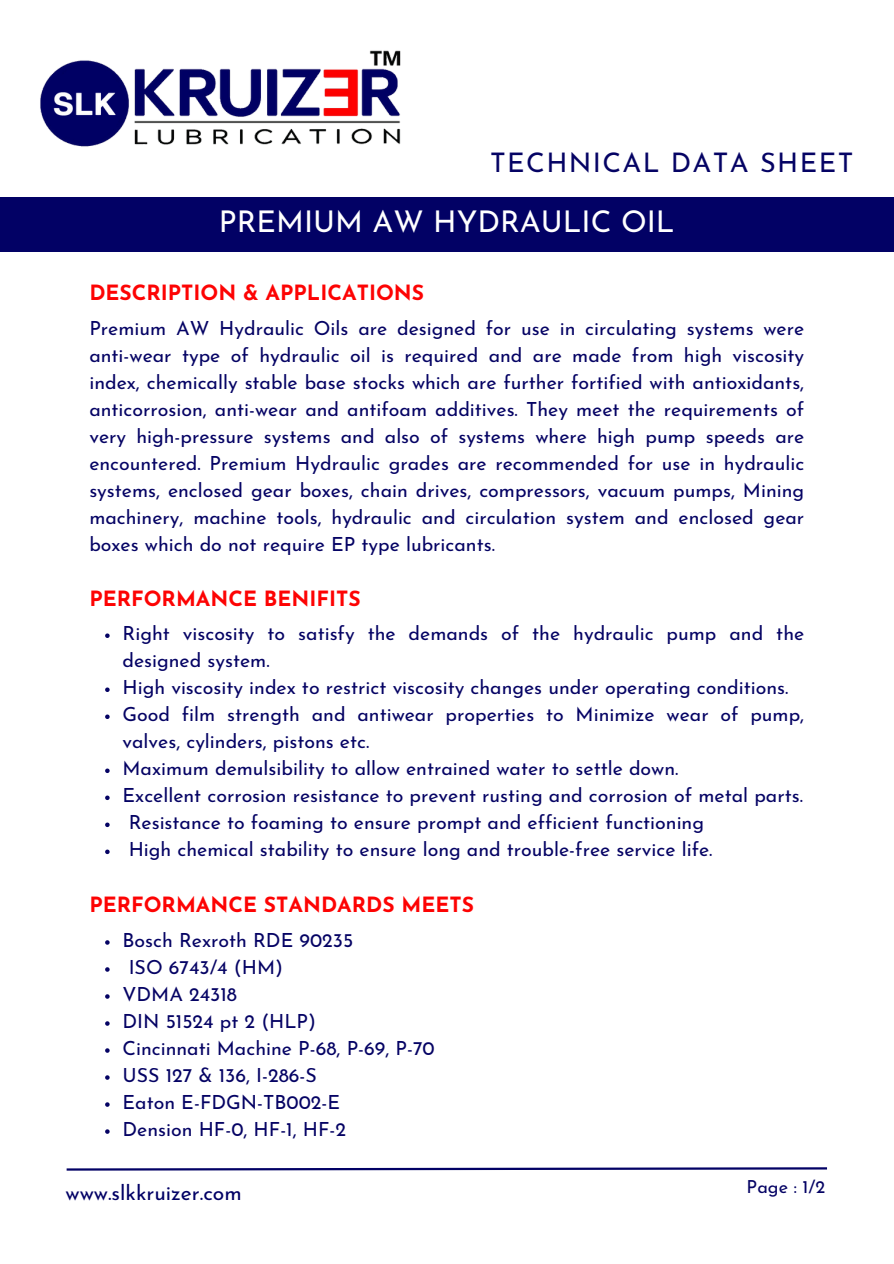
<style>
.page{position:relative;width:894px;height:1264px;background:#fff}
.page>*{position:absolute;margin:0;border:0;box-sizing:border-box;transform-origin:0 0}
.t1{font:30px "Josefin Sans";color:#fff}
.t2{font:27px "Josefin Sans";letter-spacing:.05em;color:#050364}
.t3{font:700 21px "Josefin Sans";color:#fd0303}
.t4{font:21px "Josefin Sans";color:#020165}
.t5{font:19.5px/27px "Josefin Sans";color:#050364}
.t6{font:18px "Josefin Sans";color:#050364}
</style>
<div class="page">
<div style="left:0;top:198px;width:893px;height:54px;background:#020165"></div>
<img style="left:40px;top:50px;width:361px;height:97px">
<svg style="left:105px;top:633px;width:5px;height:5px"></svg>
<svg style="left:105px;top:687px;width:5px;height:5px"></svg>
<svg style="left:105px;top:714px;width:5px;height:5px"></svg>
<svg style="left:105px;top:768px;width:5px;height:5px"></svg>
<svg style="left:105px;top:795px;width:5px;height:5px"></svg>
<svg style="left:105px;top:822px;width:5px;height:5px"></svg>
<svg style="left:105px;top:849px;width:5px;height:5px"></svg>
<svg style="left:66px;top:1167px;width:761px;height:4px"></svg>
<svg style="left:105px;top:940px;width:5px;height:4px"></svg>
<svg style="left:105px;top:967px;width:5px;height:4px"></svg>
<svg style="left:105px;top:994px;width:5px;height:4px"></svg>
<svg style="left:105px;top:1021px;width:5px;height:4px"></svg>
<svg style="left:105px;top:1048px;width:5px;height:4px"></svg>
<svg style="left:105px;top:1075px;width:5px;height:4px"></svg>
<svg style="left:105px;top:1102px;width:5px;height:4px"></svg>
<svg style="left:105px;top:1129px;width:5px;height:4px"></svg>
<h1 class="t2" style="left:490px;top:152px;width:364px">TECHNICAL DATA SHEET</h1>
<p class="t1" style="left:219px;top:209px;width:457px">PREMIUM AW HYDRAULIC OIL</p>
<h3 class="t3" style="left:89px;top:284px;width:336px">DESCRIPTION &amp; APPLICATIONS</h3>
<h4 class="t5" style="left:89px;top:316px;width:716px;text-align:justify">Premium AW Hydraulic Oils are designed for use in circulating systems were anti-wear type of hydraulic oil is required and are made from high viscosity index, chemically stable base stocks which are further fortified with antioxidants, anticorrosion, anti-wear and antifoam additives. They meet the requirements of very high-pressure systems and also of systems where high pump speeds are encountered. Premium Hydraulic grades are recommended for use in hydraulic systems, enclosed gear boxes, chain drives, compressors, vacuum pumps, Mining machinery, machine tools, hydraulic and circulation system and enclosed gear boxes which do not require EP type lubricants.</h4>
<h3 class="t3" style="left:89px;top:590px;width:273px">PERFORMANCE BENIFITS</h3>
<p class="t5" style="left:122px;top:622px;width:683px">Right viscosity to satisfy the demands of the hydraulic pump and the designed system.</p>
<p class="t5" style="left:122px;top:676px;width:667px">High viscosity index to restrict viscosity changes under operating conditions.</p>
<p class="t5" style="left:122px;top:703px;width:683px">Good film strength and antiwear properties to Minimize wear of pump, valves, cylinders, pistons etc.</p>
<p class="t5" style="left:122px;top:757px;width:557px">Maximum demulsibility to allow entrained water to settle down.</p>
<p class="t5" style="left:122px;top:784px;width:681px">Excellent corrosion resistance to prevent rusting and corrosion of metal parts.</p>
<p class="t5" style="left:129px;top:811px;width:576px">Resistance to foaming to ensure prompt and efficient functioning</p>
<p class="t5" style="left:129px;top:838px;width:585px">High chemical stability to ensure long and trouble-free service life.</p>
<p class="t3" style="left:89px;top:896px;width:386px">PERFORMANCE STANDARDS MEETS</p>
<p class="t5" style="left:122px;top:928px;width:232px">Bosch Rexroth RDE 90235</p>
<p class="t5" style="left:129px;top:955px;width:156px">ISO 6743/4 (HM)</p>
<p class="t5" style="left:122px;top:982px;width:116px">VDMA 24318</p>
<p class="t5" style="left:122px;top:1009px;width:195px">DIN 51524 pt 2 (HLP)</p>
<p class="t5" style="left:122px;top:1036px;width:313px">Cincinnati Machine P-68, P-69, P-70</p>
<p class="t5" style="left:122px;top:1063px;width:196px">USS 127 &amp; 136, I-286-S</p>
<h4 class="t5" style="left:122px;top:1090px;width:219px">Eaton E-FDGN-TB002-E</h4>
<p class="t5" style="left:122px;top:1117px;width:225px">Dension HF-0, HF-1, HF-2</p>
<p class="t4" style="left:65px;top:1183px;width:178px">www.slkkruizer.com</p>
<p class="t6" style="left:746px;top:1179px;width:80px">Page : 1/2</p>
</div>
